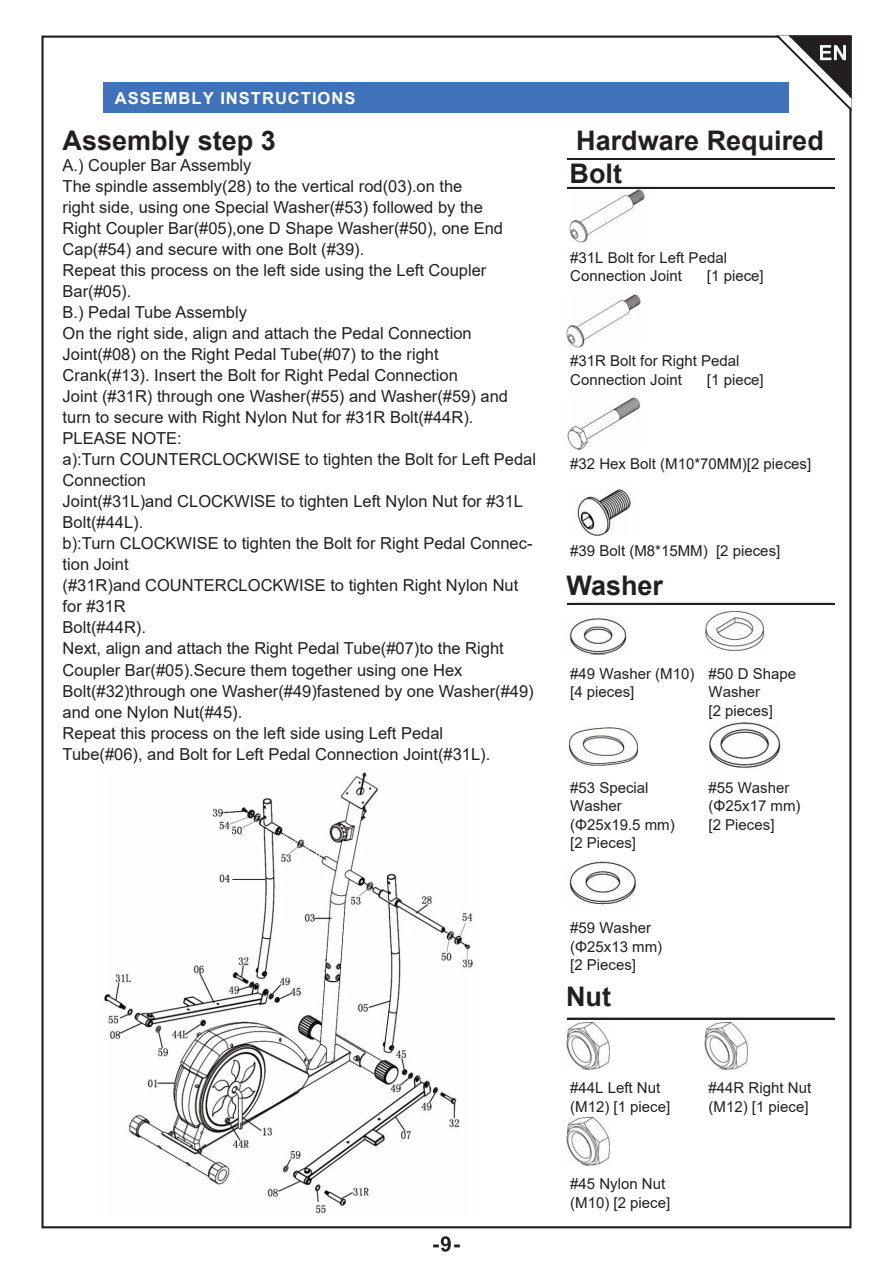
<style>
.page{position:relative;width:893px;height:1263px;background:#fff}
.page>*{position:absolute;margin:0;border:0;box-sizing:border-box;transform-origin:0 0}
.t1{font:700 27px "Arial";color:#231f20}
.t2{font:16.5px/21px "Arial";color:#231f20}
.t3{font:700 16.5px "Arial";letter-spacing:.06em;color:#fff}
.t4{font:15px/18.6px "Arial";color:#231f20}
</style>
<div class="page">
<div style="left:103px;top:82px;width:686px;height:31px;background:#4072b9"></div>
<hr style="left:567px;top:158px;width:267px;height:2px;background:#231f20">
<hr style="left:567px;top:187px;width:267px;height:2px;background:#231f20">
<hr style="left:567px;top:603px;width:267px;height:2px;background:#231f20">
<hr style="left:567px;top:1018px;width:267px;height:1px;background:#231f20">
<img style="left:566px;top:294px;width:75px;height:53px">
<img style="left:568px;top:398px;width:73px;height:52px">
<img style="left:570px;top:190px;width:74px;height:52px">
<img style="left:577px;top:488px;width:54px;height:48px">
<img style="left:569px;top:616px;width:58px;height:39px">
<img style="left:705px;top:610px;width:61px;height:41px">
<img style="left:569px;top:728px;width:69px;height:38px">
<img style="left:566px;top:1022px;width:44px;height:48px">
<img style="left:705px;top:1022px;width:43px;height:48px">
<img style="left:566px;top:1118px;width:44px;height:48px">
<img style="left:708px;top:721px;width:73px;height:48px">
<img style="left:569px;top:861px;width:68px;height:44px">
<svg style="left:433px;top:1236px;width:27px;height:16px"></svg>
<img style="left:104px;top:772px;width:371px;height:443px">
<svg style="left:775px;top:35px;width:77px;height:79px"></svg>
<p class="t3" style="left:115px;top:86px;width:242px">ASSEMBLY INSTRUCTIONS</p>
<h1 class="t1" style="left:63px;top:122px;width:215px">Assembly step 3</h1>
<p class="t2" style="left:63px;top:155px;width:475px">A.) Coupler Bar Assembly<br>The spindle assembly(28) to the vertical rod(03).on the<br>right side, using one Special Washer(#53) followed by the<br>Right Coupler Bar(#05),one D Shape Washer(#50), one End Cap(#54) and secure with one Bolt (#39).<br>Repeat this process on the left side using the Left Coupler Bar(#05).<br>B.) Pedal Tube Assembly<br>On the right side, align and attach the Pedal Connection Joint(#08) on the Right Pedal Tube(#07) to the right<br>Crank(#13). Insert the Bolt for Right Pedal Connection<br>Joint (#31R) through one Washer(#55) and Washer(#59) and turn to secure with Right Nylon Nut for #31R Bolt(#44R).<br>PLEASE NOTE:<br>a):Turn COUNTERCLOCKWISE to tighten the Bolt for Left Pedal Connection<br>Joint(#31L)and CLOCKWISE to tighten Left Nylon Nut for #31L Bolt(#44L).<br>b):Turn CLOCKWISE to tighten the Bolt for Right Pedal Connec&shy;tion Joint<br>(#31R)and COUNTERCLOCKWISE to tighten Right Nylon Nut for #31R<br>Bolt(#44R).<br>Next, align and attach the Right Pedal Tube(#07)to the Right Coupler Bar(#05).Secure them together using one Hex Bolt(#32)through one Washer(#49)fastened by one Washer(#49) and one Nylon Nut(#45).<br>Repeat this process on the left side using Left Pedal<br>Tube(#06), and Bolt for Left Pedal Connection Joint(#31L).</p>
<h1 class="t1" style="left:576px;top:122px;width:249px">Hardware Required</h1>
<h1 class="t1" style="left:570px;top:154px;width:54px">Bolt</h1>
<p class="t4" style="left:570px;top:248px;width:158px">#31L Bolt for Left Pedal<br>Connection Joint</p>
<p class="t4" style="left:707px;top:266px;width:58px">[1 piece]</p>
<p class="t4" style="left:570px;top:351px;width:171px">#31R Bolt for Right Pedal<br>Connection Joint</p>
<p class="t4" style="left:707px;top:370px;width:58px">[1 piece]</p>
<p class="t4" style="left:570px;top:454px;width:242px">#32 Hex Bolt (M10*70MM)[2 pieces]</p>
<p class="t4" style="left:570px;top:542px;width:212px">#39 Bolt (M8*15MM) [2 pieces]</p>
<h1 class="t1" style="left:567px;top:567px;width:98px">Washer</h1>
<p class="t4" style="left:570px;top:664px;width:126px">#49 Washer (M10) [4 pieces]</p>
<p class="t4" style="left:709px;top:664px;width:89px">#50 D Shape<br>Washer<br>[2 pieces]</p>
<p class="t4" style="left:570px;top:778px;width:106px">#53 Special<br>Washer (Φ25x19.5 mm) [2 Pieces]</p>
<p class="t4" style="left:709px;top:778px;width:93px">#55 Washer (Φ25x17 mm) [2 Pieces]</p>
<p class="t4" style="left:570px;top:918px;width:93px">#59 Washer (Φ25x13 mm) [2 Pieces]</p>
<h1 class="t1" style="left:566px;top:978px;width:46px">Nut</h1>
<p class="t4" style="left:570px;top:1079px;width:102px">#44L Left Nut (M12) [1 piece]</p>
<p class="t4" style="left:709px;top:1079px;width:104px">#44R Right Nut (M12) [1 piece]</p>
<p class="t4" style="left:570px;top:1174px;width:102px">#45 Nylon Nut (M10) [2 piece]</p>
</div>
